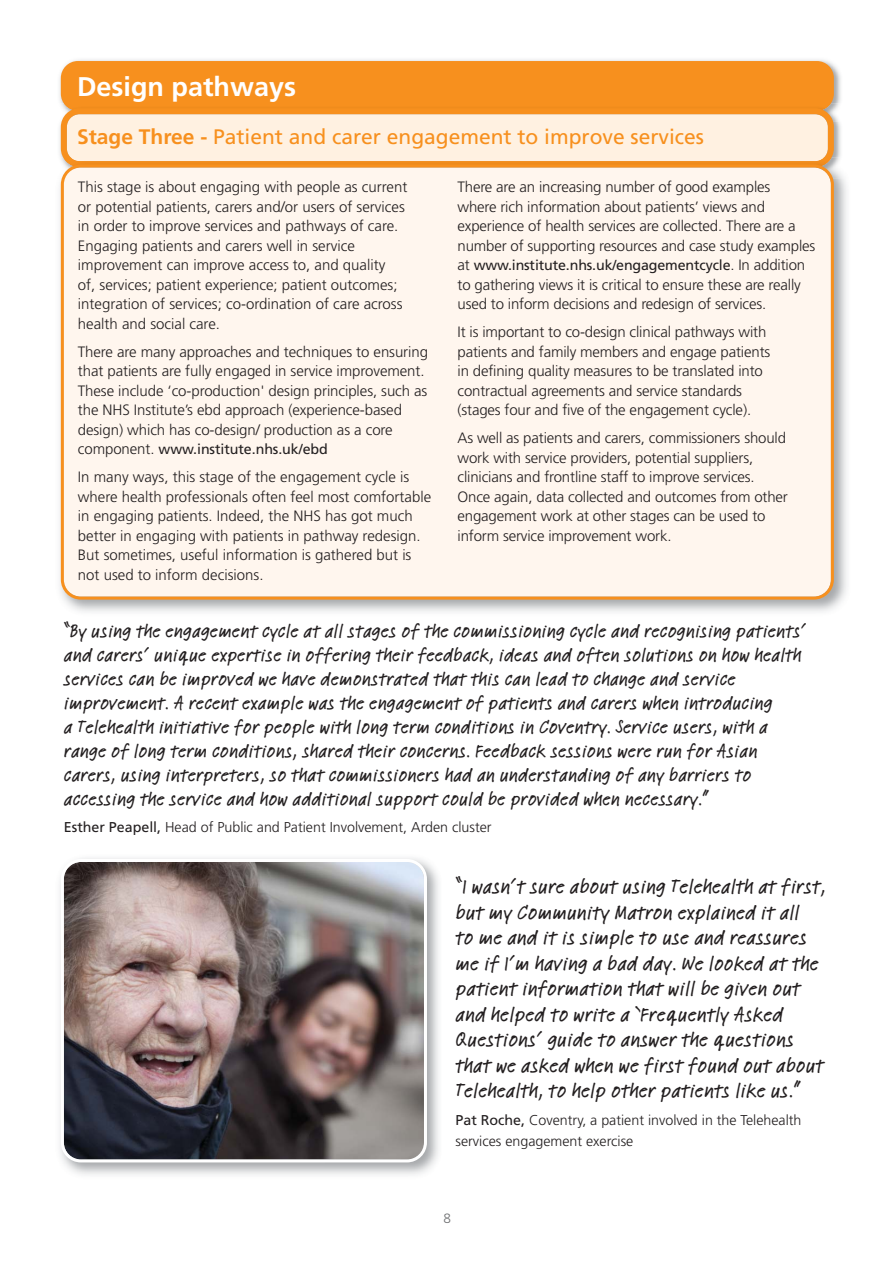
<style>
.page{position:relative;width:893px;height:1263px;background:#fff}
.page>*{position:absolute;margin:0;border:0;box-sizing:border-box;transform-origin:0 0}
.t1{font:700 27px "Frutiger";color:#fff}
.t2{font:500 21px/25.5px "Linotype Feltpen";letter-spacing:.01em;color:#231f20}
.t3{font:21px "Frutiger";color:#f7901e}
.t4{font:500 19.5px/24px "Linotype Feltpen";letter-spacing:.01em;color:#231f20}
.t5{font:300 15px/19.5px "Frutiger";letter-spacing:-.01em;color:#231f20}
.t6{font:300 14.25px/21px "Frutiger";color:#231f20}
.t7{font:14.25px "Frutiger";letter-spacing:-.01em;color:#231f20}
.t8{font:300 13.5px "Frutiger";color:#6d6e70}
.s1{font-weight:700}
.s2{font-weight:300;font-size:15px}
.s3{font-weight:400}
</style>
<div class="page">
<img style="left:59px;top:59px;width:782px;height:63px">
<div style="left:61px;top:61px;width:772px;height:50px;background:#f7901e;border-radius:17px"></div>
<svg style="left:61px;top:108px;width:772px;height:50px;background:#fde3c6"></svg>
<img style="left:60px;top:158px;width:787px;height:454px">
<hr style="left:71px;top:158px;width:752px;height:3px;background:#fff1e2">
<div style="left:61px;top:164px;width:772px;height:436px;background:#fff6ee"></div>
<img style="left:61px;top:859px;width:366px;height:303px">
<h1 class="t1" style="left:77px;top:76px;width:220px">Design pathways</h1>
<h2 class="t3" style="left:77px;top:128px;width:628px"><span class="s1">Stage Three -</span> Patient and carer engagement to improve services</h2>
<p class="t5" style="left:78px;top:178px;width:331px">This stage is about engaging with people as current or potential patients, carers and/or users of services in order to improve services and pathways of care.<br>Engaging patients and carers well in service improvement can improve access to, and quality<br>of, services; patient experience; patient outcomes; integration of services; co-ordination of care across health and social care.</p>
<p class="t5" style="left:78px;top:343px;width:351px">There are many approaches and techniques to ensuring that patients are fully engaged in service improvement.<br>These include ‘co-production' design principles, such as the NHS Institute’s ebd approach (experience-based design) which has co-design/ production as a core</p>
<p class="t7" style="left:78px;top:443px;width:251px"><span class="s2">component.</span> www.institute.nhs.uk/ebd</p>
<p class="t5" style="left:78px;top:468px;width:355px">In many ways, this stage of the engagement cycle is where health professionals often feel most comfortable in engaging patients. Indeed, the NHS has got much better in engaging with patients in pathway redesign.<br>But sometimes, useful information is gathered but is not used to inform decisions.</p>
<p class="t5" style="left:457px;top:178px;width:359px">There are an increasing number of good examples<br>where rich information about patients’ views and experience of health services are collected. There are a number of supporting resources and case study examples</p>
<p class="t7" style="left:457px;top:259px;width:349px"><span class="s2">at</span> www.institute.nhs.uk/engagementcycle<span class="s2">. In addition</span></p>
<p class="t5" style="left:457px;top:276px;width:345px">to gathering views it is critical to ensure these are really used to inform decisions and redesign of services.</p>
<p class="t5" style="left:457px;top:323px;width:314px">It is important to co-design clinical pathways with patients and family members and engage patients in defining quality measures to be translated into contractual agreements and service standards (stages four and five of the engagement cycle).</p>
<p class="t5" style="left:457px;top:429px;width:332px">As well as patients and carers, commissioners should work with service providers, potential suppliers, clinicians and frontline staff to improve services.<br>Once again, data collected and outcomes from other engagement work at other stages can be used to inform service improvement work.</p>
<p class="t4" style="left:64px;top:620px;width:744px">“By using the engagement cycle at all stages of the commissioning cycle and recognising patients’ and carers’ unique expertise in offering their feedback, ideas and often solutions on how health services can be improved we have demonstrated that this can lead to change and service improvement. A recent example was the engagement of patients and carers when introducing<br>a Telehealth initiative for people with long term conditions in Coventry. Service users, with a range of long term conditions, shared their concerns. Feedback sessions were run for Asian carers, using interpreters, so that commissioners had an understanding of any barriers to accessing the service and how additional support could be provided when necessary.”</p>
<p class="t6" style="left:64px;top:818px;width:429px"><span class="s3">Esther Peapell,</span> Head of Public and Patient Involvement, Arden cluster</p>
<p class="t2" style="left:455px;top:876px;width:372px">“I wasn’t sure about using Telehealth at first, but my Community Matron explained it all<br>to me and it is simple to use and reassures me if I’m having a bad day. We looked at the patient information that will be given out and helped to write a ‘Frequently Asked Questions’ guide to answer the questions that we asked when we first found out about Telehealth, to help other patients like us.”</p>
<p class="t6" style="left:455px;top:1110px;width:347px"><span class="s3">Pat Roche,</span> Coventry, a patient involved in the Telehealth services engagement exercise</p>
<p class="t8" style="left:443px;top:1213px;width:9px">8</p>
</div>
